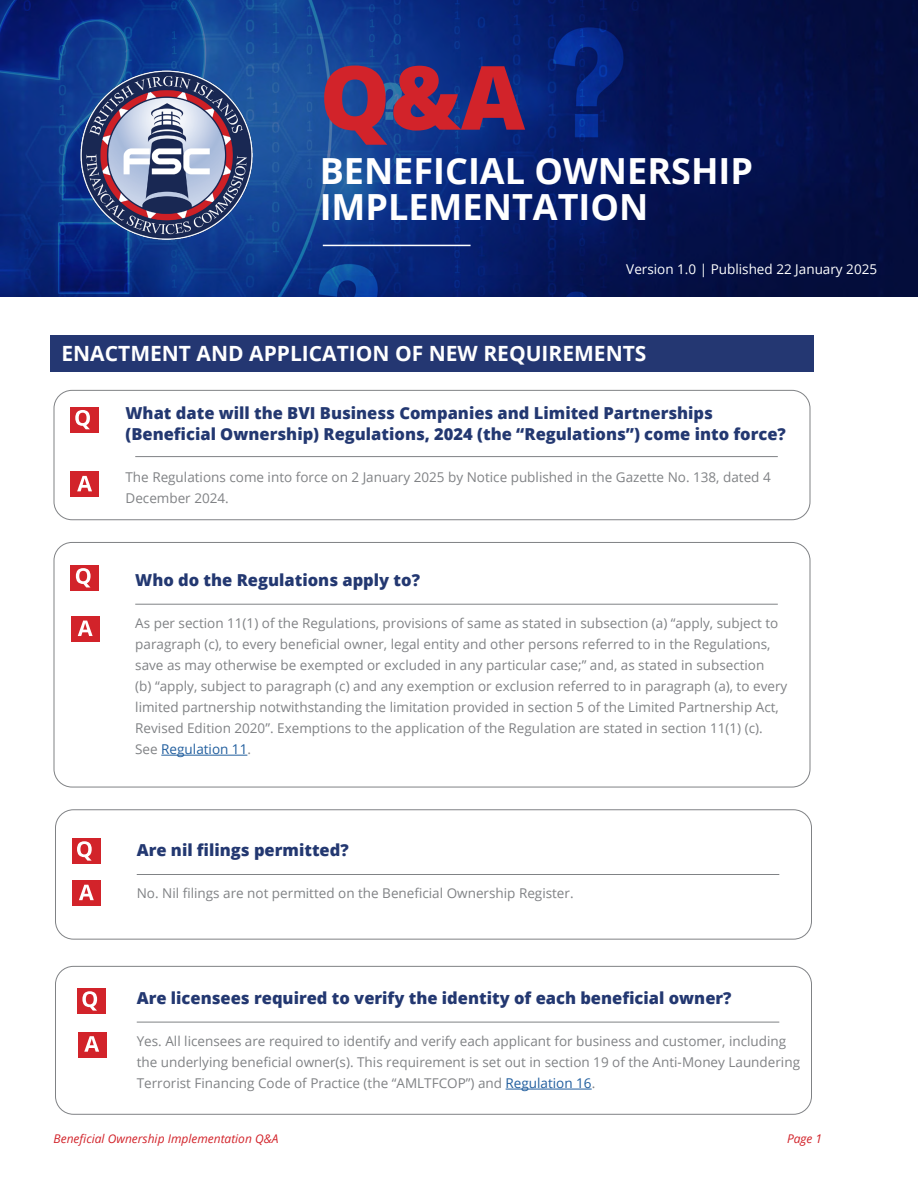
<style>
.page{position:relative;width:918px;height:1188px;background:#fff}
.page>*{position:absolute;margin:0;border:0;box-sizing:border-box;transform-origin:0 0}
.t1{font:800 88.5px "Open Sans";color:#d2232a}
.t2{font:700 36px/36px "Open Sans";color:#fff}
.t3{font:700 21px "Open Sans";color:#fff}
.t4{font:800 16.5px/21px "Open Sans";color:#233871}
.t5{font:13.5px/21px "Open Sans";color:#808285}
.t6{font:13.5px "Open Sans";color:#fff}
.t7{font:italic 12px "Open Sans";color:#d2232a}
.s1{color:#215e9e}
</style>
<div class="page">
<img style="left:0;top:0;width:918px;height:296px">
<div style="left:54px;top:390px;width:756px;height:130px;border:1px solid #808285;border-radius:18px"></div>
<div style="left:70px;top:407px;width:29px;height:26px;background:#d2232a"></div>
<svg style="left:75px;top:410px;width:15px;height:19px"></svg>
<div style="left:54px;top:542px;width:756px;height:245px;border:1px solid #808285;border-radius:18px"></div>
<div style="left:51px;top:335px;width:763px;height:36px;background:#243772"></div>
<hr style="left:323px;top:245px;width:148px;height:1px;background:#fff">
<img style="left:78px;top:68px;width:177px;height:174px">
<hr style="left:135px;top:456px;width:643px;height:1px;background:#808285">
<hr style="left:161px;top:755px;width:86px;height:1px;background:#215e9e">
<hr style="left:135px;top:604px;width:643px;height:1px;background:#808285">
<div style="left:55px;top:809px;width:757px;height:131px;border:1px solid #808285;border-radius:18px"></div>
<hr style="left:137px;top:874px;width:642px;height:1px;background:#808285">
<hr style="left:506px;top:1089px;width:86px;height:1px;background:#215e9e">
<div style="left:55px;top:966px;width:757px;height:149px;border:1px solid #808285;border-radius:18px"></div>
<hr style="left:137px;top:1022px;width:642px;height:1px;background:#808285">
<div style="left:70px;top:471px;width:29px;height:26px;background:#d2232a"></div>
<svg style="left:77px;top:476px;width:15px;height:15px"></svg>
<div style="left:70px;top:565px;width:29px;height:26px;background:#d2232a"></div>
<svg style="left:76px;top:568px;width:15px;height:19px"></svg>
<div style="left:71px;top:616px;width:29px;height:26px;background:#d2232a"></div>
<svg style="left:78px;top:621px;width:15px;height:15px"></svg>
<div style="left:72px;top:838px;width:29px;height:26px;background:#d2232a"></div>
<svg style="left:77px;top:841px;width:15px;height:20px"></svg>
<div style="left:72px;top:880px;width:29px;height:26px;background:#d2232a"></div>
<svg style="left:79px;top:885px;width:15px;height:15px"></svg>
<div style="left:77px;top:988px;width:29px;height:26px;background:#d2232a"></div>
<svg style="left:82px;top:991px;width:15px;height:20px"></svg>
<div style="left:78px;top:1032px;width:29px;height:26px;background:#d2232a"></div>
<svg style="left:84px;top:1036px;width:15px;height:16px"></svg>
<h1 class="t1" style="left:320px;top:30px;width:207px">Q&amp;A</h1>
<h2 class="t2" style="left:320px;top:152px;width:435px">BENEFICIAL OWNERSHIP<br>IMPLEMENTATION</h2>
<p class="t6" style="left:626px;top:259px;width:252px">Version 1.0 | Published 22 January 2025</p>
<h3 class="t3" style="left:62px;top:339px;width:587px">ENACTMENT AND APPLICATION OF NEW REQUIREMENTS</h3>
<p class="t4" style="left:126px;top:402px;width:662px">What date will the BVI Business Companies and Limited Partnerships (Beneficial Ownership) Regulations, 2024 (the “Regulations”) come into force?</p>
<p class="t5" style="left:126px;top:466px;width:647px">The Regulations come into force on 2 January 2025 by Notice published in the Gazette No. 138, dated 4<br>December 2024.</p>
<p class="t4" style="left:135px;top:569px;width:286px">Who do the Regulations apply to?</p>
<p class="t5" style="left:135px;top:612px;width:654px">As per section 11(1) of the Regulations, provisions of same as stated in subsection (a) “apply, subject to paragraph (c), to every beneficial owner, legal entity and other persons referred to in the Regulations, save as may otherwise be exempted or excluded in any particular case;” and, as stated in subsection<br>(b) “apply, subject to paragraph (c) and any exemption or exclusion referred to in paragraph (a), to every limited partnership notwithstanding the limitation provided in section 5 of the Limited Partnership Act, Revised Edition 2020”. Exemptions to the application of the Regulation are stated in section 11(1) (c).<br>See <span class="s1">Regulation 11</span>.</p>
<p class="t4" style="left:137px;top:839px;width:213px">Are nil filings permitted?</p>
<p class="t5" style="left:137px;top:883px;width:438px">No. Nil filings are not permitted on the Beneficial Ownership Register.</p>
<p class="t4" style="left:137px;top:987px;width:596px">Are licensees required to verify the identity of each beneficial owner?</p>
<p class="t5" style="left:137px;top:1030px;width:665px">Yes. All licensees are required to identify and verify each applicant for business and customer, including the underlying beneficial owner(s). This requirement is set out in section 19 of the Anti-Money Laundering<br>Terrorist Financing Code of Practice (the “AMLTFCOP”) and <span class="s1">Regulation 16</span>.</p>
<p class="t7" style="left:54px;top:1131px;width:226px">Beneficial Ownership Implementation Q&amp;A</p>
<p class="t7" style="left:787px;top:1131px;width:37px">Page 1</p>
</div>
